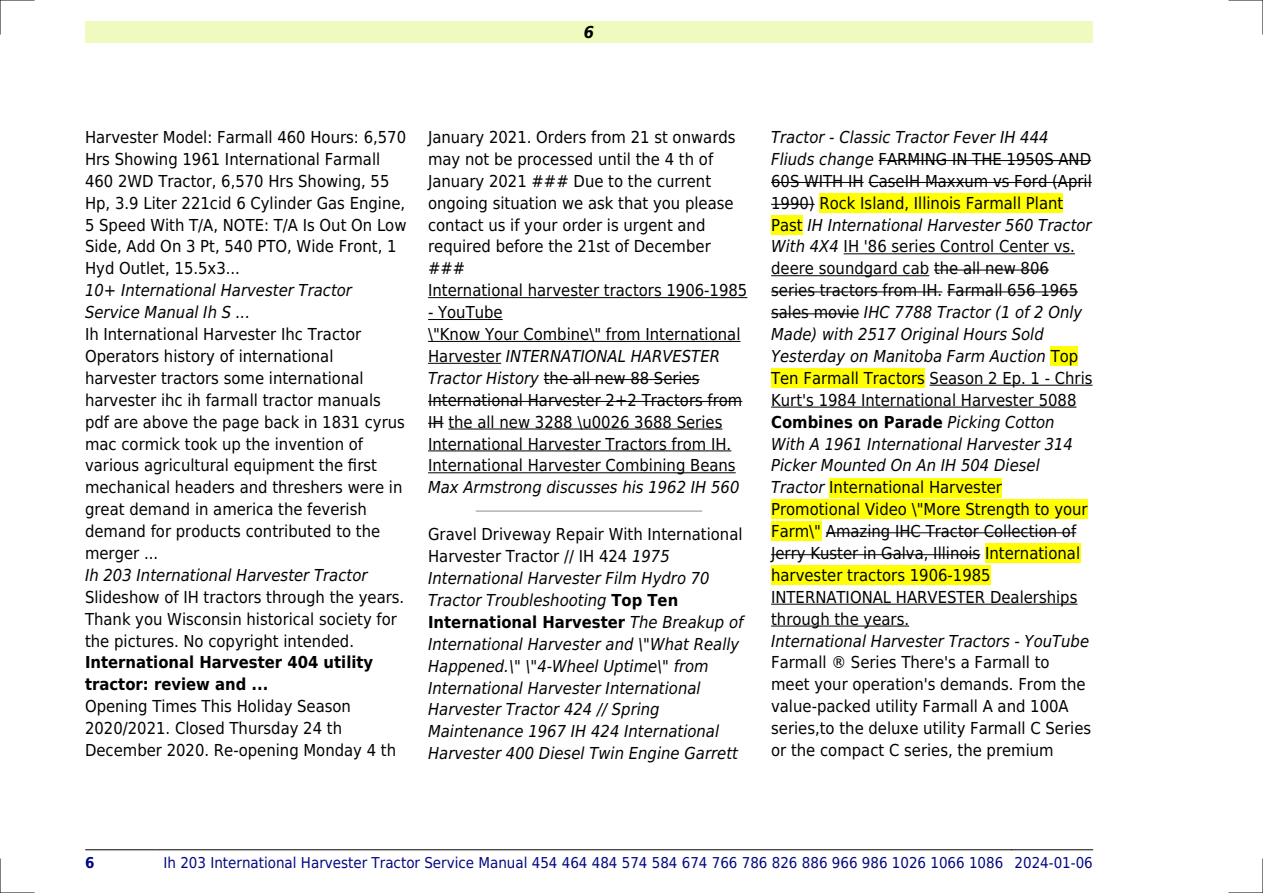
<style>
.page{position:relative;width:1263px;height:893px;background:#fff}
.page>*{position:absolute;margin:0;border:0;box-sizing:border-box;transform-origin:0 0}
.t1{font:16.5px/21.9px "DejaVu Sans Condensed";color:#000}
.t2{font:italic 16.5px/21.9px "DejaVu Sans Condensed";color:#000}
.t3{font:700 16.5px/21.9px "DejaVu Sans Condensed";color:#000}
.t4{font:italic 700 16.5px "DejaVu Sans Condensed";color:#000}
.t5{font:15px "DejaVu Sans Condensed";color:#000880}
.t6{font:700 15px "DejaVu Sans Condensed";color:#000880}
.s1{font-style:italic}
.s2{font-style:normal}
.s3{font-weight:700;font-style:normal}
.s4{font-weight:700}
</style>
<div class="page">
<div style="left:85px;top:21px;width:1008px;height:22px;background:#effbbe"></div>
<hr style="left:85px;top:849px;width:70px;height:1px;background:#000">
<hr style="left:156px;top:849px;width:855px;height:1px;background:#000">
<hr style="left:1011px;top:849px;width:82px;height:1px;background:#000">
<hr style="left:428px;top:297px;width:319px;height:1px;background:#000">
<hr style="left:428px;top:319px;width:75px;height:1px;background:#000">
<hr style="left:428px;top:341px;width:312px;height:1px;background:#000">
<hr style="left:428px;top:363px;width:73px;height:1px;background:#000">
<hr style="left:544px;top:379px;width:156px;height:1px;background:#000">
<hr style="left:428px;top:401px;width:314px;height:1px;background:#000">
<svg style="left:428px;top:423px;width:16px;height:1px"></svg>
<hr style="left:448px;top:429px;width:274px;height:1px;background:#000">
<hr style="left:428px;top:451px;width:303px;height:1px;background:#000">
<hr style="left:428px;top:472px;width:308px;height:1px;background:#000">
<hr style="left:476px;top:510px;width:226px;height:2px;background:#999">
<hr style="left:878px;top:160px;width:213px;height:1px;background:#000">
<hr style="left:771px;top:182px;width:93px;height:1px;background:#000">
<hr style="left:868px;top:182px;width:224px;height:1px;background:#000">
<hr style="left:771px;top:204px;width:44px;height:1px;background:#000">
<div style="left:819px;top:193px;width:244px;height:20px;background:#ff0"></div>
<div style="left:771px;top:215px;width:32px;height:19px;background:#ff0"></div>
<hr style="left:844px;top:253px;width:231px;height:1px;background:#000">
<hr style="left:771px;top:275px;width:158px;height:1px;background:#000">
<hr style="left:934px;top:270px;width:115px;height:1px;background:#000">
<hr style="left:771px;top:292px;width:171px;height:1px;background:#000">
<hr style="left:947px;top:292px;width:131px;height:1px;background:#000">
<hr style="left:771px;top:313px;width:88px;height:1px;background:#000">
<div style="left:1051px;top:347px;width:27px;height:19px;background:#ff0"></div>
<div style="left:771px;top:368px;width:154px;height:20px;background:#ff0"></div>
<hr style="left:929px;top:385px;width:163px;height:1px;background:#000">
<hr style="left:771px;top:407px;width:305px;height:1px;background:#000">
<div style="left:829px;top:478px;width:173px;height:19px;background:#ff0"></div>
<div style="left:771px;top:500px;width:317px;height:19px;background:#ff0"></div>
<div style="left:771px;top:522px;width:50px;height:19px;background:#ff0"></div>
<hr style="left:826px;top:532px;width:250px;height:1px;background:#000">
<hr style="left:771px;top:554px;width:209px;height:1px;background:#000">
<div style="left:985px;top:544px;width:95px;height:19px;background:#ff0"></div>
<div style="left:771px;top:566px;width:220px;height:19px;background:#ff0"></div>
<hr style="left:771px;top:604px;width:306px;height:1px;background:#000">
<hr style="left:771px;top:626px;width:138px;height:1px;background:#000">
<hr style="left:0;top:0;width:34px;height:1px;background:#000">
<hr style="left:1229px;top:0;width:34px;height:1px;background:#000">
<hr style="left:0;top:892px;width:34px;height:1px;background:#000">
<hr style="left:1229px;top:892px;width:34px;height:1px;background:#000">
<hr style="left:0;top:0;width:1px;height:34px;background:#000">
<hr style="left:0;top:859px;width:1px;height:34px;background:#000">
<hr style="left:1262px;top:0;width:1px;height:34px;background:#000">
<hr style="left:1262px;top:859px;width:1px;height:34px;background:#000">
<p class="t4" style="left:584px;top:23px;width:12px">6</p>
<p class="t1" style="left:85px;top:126px;width:323px">Harvester Model: Farmall 460 Hours: 6,570<br>Hrs Showing 1961 International Farmall 460 2WD Tractor, 6,570 Hrs Showing, 55<br>Hp, 3.9 Liter 221cid 6 Cylinder Gas Engine, 5 Speed With T/A, NOTE: T/A Is Out On Low Side, Add On 3 Pt, 540 PTO, Wide Front, 1<br>Hyd Outlet, 15.5x3...</p>
<p class="t2" style="left:85px;top:280px;width:268px">10+ International Harvester Tractor<br>Service Manual Ih S ...</p>
<p class="t1" style="left:85px;top:323px;width:321px">Ih International Harvester Ihc Tractor Operators history of international harvester tractors some international harvester ihc ih farmall tractor manuals pdf are above the page back in 1831 cyrus mac cormick took up the invention of various agricultural equipment the first mechanical headers and threshers were in great demand in america the feverish demand for products contributed to the merger ...</p>
<p class="t2" style="left:85px;top:564px;width:284px">Ih 203 International Harvester Tractor</p>
<p class="t1" style="left:85px;top:586px;width:321px">Slideshow of IH tractors through the years.<br>Thank you Wisconsin historical society for the pictures. No copyright intended.</p>
<p class="t3" style="left:85px;top:652px;width:290px">International Harvester 404 utility tractor: review and ...</p>
<p class="t1" style="left:85px;top:696px;width:313px">Opening Times This Holiday Season<br>2020/2021. Closed Thursday 24 th<br>December 2020. Re-opening Monday 4 th</p>
<p class="t1" style="left:428px;top:126px;width:321px">January 2021. Orders from 21 st onwards may not be processed until the 4 th of January 2021 ### Due to the current ongoing situation we ask that you please contact us if your order is urgent and required before the 21st of December ###<br>International harvester tractors 1906-1985</p>
<p class="t1" style="left:428px;top:301px;width:316px">- YouTube<br>\"Know Your Combine\" from International Harvester <span class="s1">INTERNATIONAL HARVESTER Tractor History</span> the all new 88 Series International Harvester 2+2 Tractors from IH the all new 3288 \u0026 3688 Series International Harvester Tractors from IH.<br>International Harvester Combining Beans</p>
<p class="t2" style="left:428px;top:477px;width:313px">Max Armstrong discusses his 1962 IH 560</p>
<p class="t2" style="left:428px;top:524px;width:317px"><span class="s2">Gravel Driveway Repair With International Harvester Tractor // IH 424</span> 1975<br>International Harvester Film Hydro 70<br>Tractor Troubleshooting <span class="s3">Top Ten International Harvester</span> The Breakup of International Harvester and \"What Really Happened.\" \"4-Wheel Uptime\" from International Harvester International Harvester Tractor 424 // Spring Maintenance 1967 IH 424 International Harvester 400 Diesel Twin Engine Garrett</p>
<p class="t1" style="left:771px;top:126px;width:323px"><span class="s1">Tractor - Classic Tractor Fever IH 444<br>Fliuds change</span> FARMING IN THE 1950S AND 60S WITH IH CaseIH Maxxum vs Ford (April 1990) Rock Island, Illinois Farmall Plant Past <span class="s1">IH International Harvester 560 Tractor With 4X4</span> IH '86 series Control Center vs. deere soundgard cab the all new 806 series tractors from IH. Farmall 656 1965 sales movie <span class="s1">IHC 7788 Tractor (1 of 2 Only Made) with 2517 Original Hours Sold Yesterday on Manitoba Farm Auction</span> Top Ten Farmall Tractors Season 2 Ep. 1 - Chris Kurt's 1984 International Harvester 5088<br><span class="s4">Combines on Parade</span> <span class="s1">Picking Cotton With A 1961 International Harvester 314<br>Picker Mounted On An IH 504 Diesel Tractor</span> International Harvester Promotional Video \"More Strength to your Farm\" Amazing IHC Tractor Collection of Jerry Kuster in Galva, Illinois International harvester tractors 1906-1985<br>INTERNATIONAL HARVESTER Dealerships through the years.</p>
<p class="t2" style="left:771px;top:630px;width:320px">International Harvester Tractors - YouTube</p>
<p class="t1" style="left:771px;top:652px;width:322px">Farmall ® Series There's a Farmall to meet your operation's demands. From the value-packed utility Farmall A and 100A series,to the deluxe utility Farmall C Series or the compact C series, the premium</p>
<p class="t6" style="left:85px;top:854px;width:11px">6</p>
<p class="t5" style="left:164px;top:854px;width:931px">Ih 203 International Harvester Tractor Service Manual 454 464 484 574 584 674 766 786 826 886 966 986 1026 1066 1086 2024-01-06</p>
</div>
